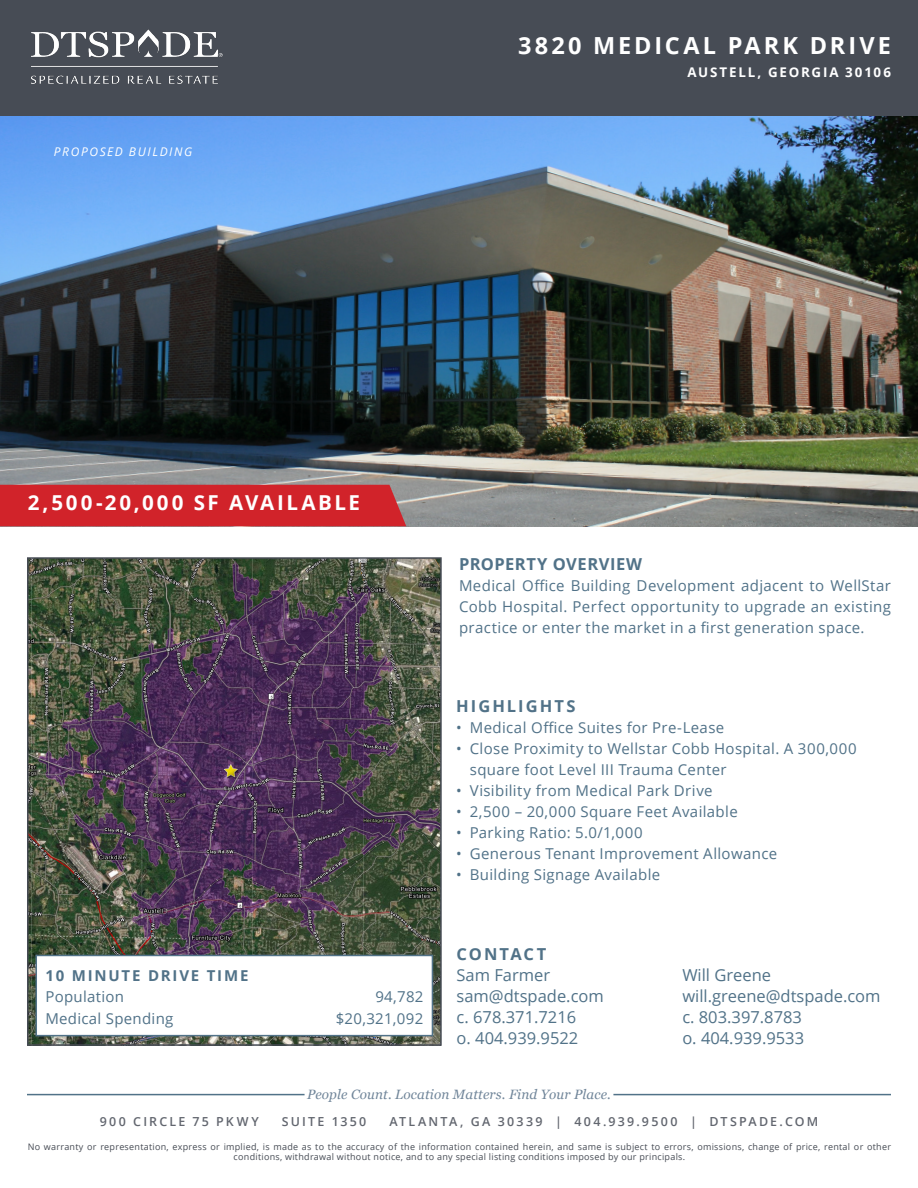
<style>
.page{position:relative;width:918px;height:1188px;background:#fff}
.page>*{position:absolute;margin:0;border:0;box-sizing:border-box;transform-origin:0 0}
.t1{font:700 23.55px "Open Sans";letter-spacing:.13em;color:#fff}
.t2{font:700 20.55px "Open Sans";letter-spacing:.135em;color:#fff}
.t3{font:16.5px "Open Sans";color:#517288}
.t4{font:700 16.5px "Open Sans";letter-spacing:.03em;color:#517288}
.t5{font:700 16.5px "Open Sans";letter-spacing:.125em;color:#517288}
.t6{font:700 16.5px "Open Sans";letter-spacing:.12em;color:#517288}
.t7{font:15px/21px "Open Sans";letter-spacing:.025em;color:#517288;text-align:justify}
.t8{font:700 15px "Open Sans";letter-spacing:.12em;color:#517288}
.t9{font:italic 13.5px "Georgia";letter-spacing:.01em;color:#71869a}
.t10{font:700 13.35px "Open Sans";letter-spacing:.135em;color:#fff}
.t11{font:600 12.45px "Open Sans";letter-spacing:.18em;color:#62666f}
.t12{font:italic 12px "Open Sans";letter-spacing:.135em;color:#fff}
.t13{font:9px/10.8px "Open Sans";letter-spacing:.03em;color:#464b54;text-align:center}
</style>
<div class="page">
<img style="left:0;top:115px;width:918px;height:411px">
<div style="left:0;top:0;width:918px;height:115px;background:#474c55"></div>
<img style="left:31px;top:29px;width:192px;height:55px">
<div style="left:0;top:485px;width:406px;height:41px;background:#d1232a"></div>
<hr style="left:27px;top:1094px;width:278px;height:1px;background:#517288">
<hr style="left:613px;top:1094px;width:278px;height:1px;background:#517288">
<img style="left:30px;top:560px;width:409px;height:483px">
<div style="left:27px;top:557px;width:415px;height:489px;border:2px solid #464b54"></div>
<div style="left:36px;top:955px;width:397px;height:81px;background:#fff;border:2px solid #517288"></div>
<p class="t12" style="left:54px;top:143px;width:140px">PROPOSED BUILDING</p>
<p class="t1" style="left:518px;top:29px;width:374px">3820 MEDICAL PARK DRIVE</p>
<p class="t10" style="left:687px;top:62px;width:205px">AUSTELL, GEORGIA 30106</p>
<p class="t2" style="left:28px;top:488px;width:334px">2,500-20,000 SF AVAILABLE</p>
<p class="t8" style="left:45px;top:964px;width:205px">10 MINUTE DRIVE TIME</p>
<p class="t7" style="left:45px;top:986px;width:80px">Population</p>
<p class="t7" style="left:375px;top:986px;width:50px">94,782</p>
<p class="t7" style="left:45px;top:1007px;width:130px">Medical Spending</p>
<p class="t7" style="left:336px;top:1007px;width:89px">$20,321,092</p>
<p class="t4" style="left:459px;top:553px;width:185px">PROPERTY OVERVIEW</p>
<p class="t7" style="left:459px;top:575px;width:433px">Medical Office Building Development adjacent to WellStar Cobb Hospital. Perfect opportunity to upgrade an existing practice or enter the market in a first generation space.</p>
<p class="t5" style="left:456px;top:695px;width:121px">HIGHLIGHTS</p>
<p class="t7" style="left:456px;top:717px;width:270px">• Medical Office Suites for Pre-Lease</p>
<p class="t7" style="left:470px;top:738px;width:389px;text-indent:-14px">• Close Proximity to Wellstar Cobb Hospital. A 300,000 square foot Level III Trauma Center</p>
<p class="t7" style="left:456px;top:780px;width:258px">• Visibility from Medical Park Drive</p>
<p class="t7" style="left:456px;top:801px;width:283px">• 2,500 – 20,000 Square Feet Available</p>
<p class="t7" style="left:456px;top:822px;width:188px">• Parking Ratio: 5.0/1,000</p>
<p class="t7" style="left:456px;top:843px;width:323px">• Generous Tenant Improvement Allowance</p>
<p class="t7" style="left:456px;top:864px;width:206px">• Building Signage Available</p>
<p class="t6" style="left:457px;top:942px;width:91px">CONTACT</p>
<p class="t3" style="left:457px;top:963px;width:95px">Sam Farmer</p>
<p class="t3" style="left:457px;top:984px;width:149px">sam@dtspade.com</p>
<p class="t3" style="left:457px;top:1005px;width:121px">c. 678.371.7216</p>
<p class="t3" style="left:457px;top:1026px;width:123px">o. 404.939.9522</p>
<p class="t3" style="left:682px;top:963px;width:90px">Will Greene</p>
<p class="t3" style="left:682px;top:984px;width:200px">will.greene@dtspade.com</p>
<p class="t3" style="left:682px;top:1005px;width:121px">c. 803.397.8783</p>
<p class="t3" style="left:682px;top:1026px;width:123px">o. 404.939.9533</p>
<p class="t9" style="left:307px;top:1086px;width:305px">People Count. Location Matters. Find Your Place.</p>
<p class="t11" style="left:100px;top:1113px;width:161px">900 CIRCLE 75 PKWY</p>
<p class="t11" style="left:282px;top:1113px;width:86px">SUITE 1350</p>
<p class="t11" style="left:389px;top:1113px;width:430px">ATLANTA, GA 30339 | 404.939.9500 | DTSPADE.COM</p>
<p class="t13" style="left:28px;top:1141px;width:865px">No warranty or representation, express or implied, is made as to the accuracy of the information contained herein, and same is subject to errors, omissions, change of price, rental or other conditions, withdrawal without notice, and to any special listing conditions imposed by our principals.</p>
</div>
